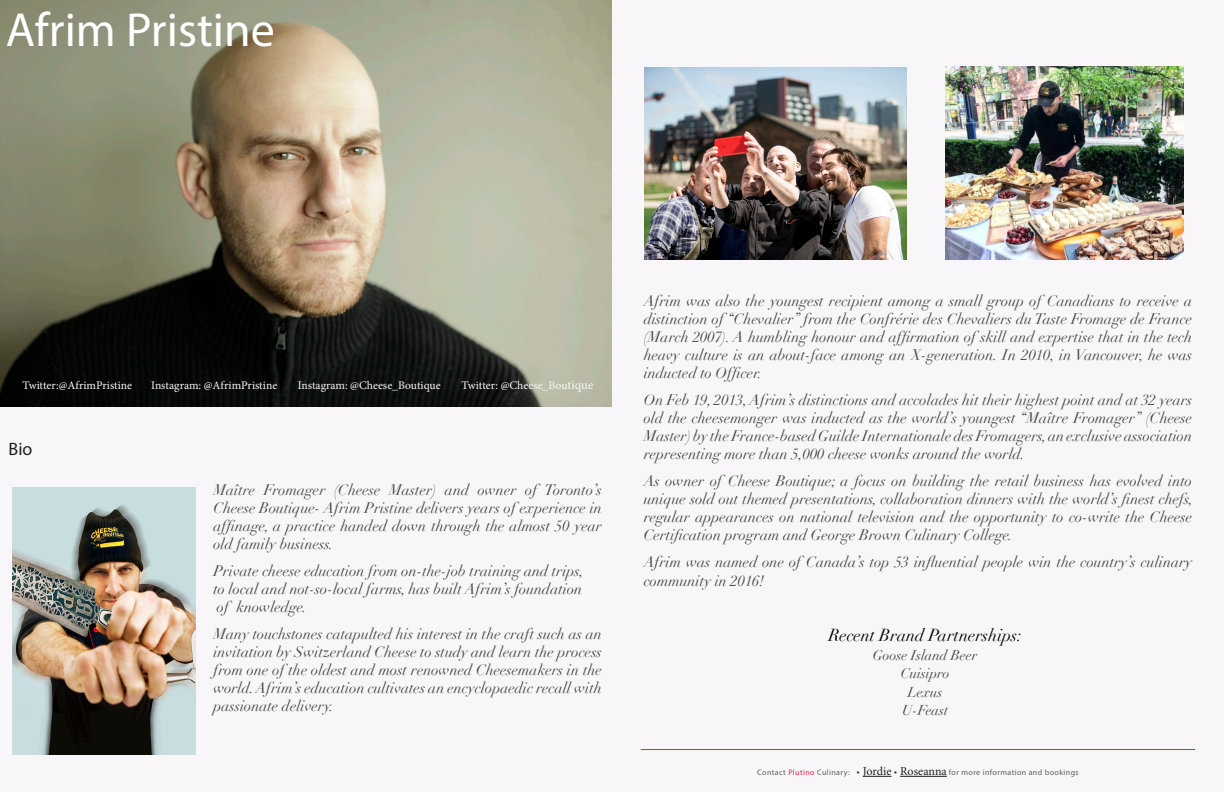
<style>
.page{position:relative;width:1224px;height:792px;background:#f8f6f8}
.page>*{position:absolute;margin:0;border:0;box-sizing:border-box;transform-origin:0 0}
.t1{font:48px "Myriad Pro";color:#fff}
.t2{font:18px "Myriad Pro";color:#231f20}
.t3{font:italic 17px "Didot";color:#000}
.t4{font:italic 15px/18px "Didot";color:#474646;text-align:justify}
.t5{font:italic 14px "Didot";color:#474646}
.t6{font:11.6px "Minion Pro";color:#f8f6f8}
.t7{font:8px "Myriad Pro";letter-spacing:.05em;color:#5f5e5e}
.s1{font-size:12.7px}
.s2{color:#f11b4f}
.s3{font-size:10px;color:#231f20}
.s4{font-family:"Minion Pro";font-size:12px;color:#231f20}
</style>
<div class="page">
<img style="left:644px;top:67px;width:263px;height:193px">
<img style="left:0;top:0;width:612px;height:407px">
<img style="left:12px;top:487px;width:184px;height:268px">
<hr style="left:641px;top:749px;width:554px;height:1px;background:#f11b4f">
<svg style="left:863px;top:776px;width:29px;height:1px"></svg>
<hr style="left:900px;top:776px;width:47px;height:1px;background:#231f20">
<img style="left:946px;top:67px;width:238px;height:193px">
<p class="t1" style="left:6px;top:0;width:271px">Afrim Pristine</p>
<p class="t6" style="left:22px;top:378px;width:111px">Twitter:@AfrimPristine</p>
<p class="t6" style="left:151px;top:378px;width:128px">Instagram: @AfrimPristine</p>
<p class="t6" style="left:298px;top:378px;width:144px">Instagram: @Cheese_Boutique</p>
<p class="t6" style="left:462px;top:378px;width:133px">Twitter: @Cheese_Bou<span class="s1">tique</span></p>
<p class="t2" style="left:9px;top:438px;width:25px">Bio</p>
<p class="t4" style="left:213px;top:481px;width:390px">Maître Fromager (Cheese Master) and owner of Toronto’s Cheese Boutique- Afrim Pristine delivers years of experience in affinage, a practice handed down through the almost 50 year old family business.</p>
<p class="t4" style="left:213px;top:562px;width:372px">Private cheese education from on-the-job training and trips, to local and not-so-local farms, has built Afrim’s foundation of knowledge.</p>
<p class="t4" style="left:213px;top:625px;width:390px">Many touchstones catapulted his interest in the craft such as an invitation by Switzerland Cheese to study and learn the process from one of the oldest and most renowned Cheesemakers in the world. Afrim’s education cultivates an encyclopaedic recall with passionate delivery.</p>
<p class="t4" style="left:644px;top:292px;width:550px">Afrim was also the youngest recipient among a small group of Canadians to receive a distinction of “Chevalier” from the Confrérie des Chevaliers du Taste Fromage de France (March 2007). A humbling honour and affirmation of skill and expertise that in the tech heavy culture is an about-face among an X-generation. In 2010, in Vancouver, he was inducted to Officer.</p>
<p class="t4" style="left:644px;top:391px;width:550px">On Feb 19, 2013, Afrim’s distinctions and accolades hit their highest point and at 32 years old the cheesemonger was inducted as the world’s youngest “Maître Fromager” (Cheese Master) by the France-based Guilde Internationale des Fromagers, an exclusive association representing more than 5,000 cheese wonks around the world.</p>
<p class="t4" style="left:644px;top:472px;width:551px">As owner of Cheese Boutique; a focus on building the retail business has evolved into unique sold out themed presentations, collaboration dinners with the world’s finest chefs, regular appearances on national television and the opportunity to co-write the Cheese Certification program and George Brown Culinary College.</p>
<p class="t4" style="left:644px;top:553px;width:550px;line-height:19px">Afrim was named one of Canada’s top 53 influential people win the country’s culinary community in 2016!</p>
<p class="t3" style="left:828px;top:625px;width:195px">Recent Brand Partnerships:</p>
<p class="t5" style="left:873px;top:646px;width:106px">Goose Island Beer</p>
<p class="t5" style="left:901px;top:665px;width:50px">Cuisipro</p>
<p class="t5" style="left:908px;top:683px;width:36px">Lexus</p>
<p class="t5" style="left:902px;top:702px;width:48px">U-Feast</p>
<p class="t7" style="left:757px;top:768px;width:323px">Contact <span class="s2">Plutino</span> Culinary: <span class="s3">•</span> <span class="s4">Jordie</span> <span class="s3">•</span> <span class="s4">Roseanna</span> for more information and bookings</p>
</div>
